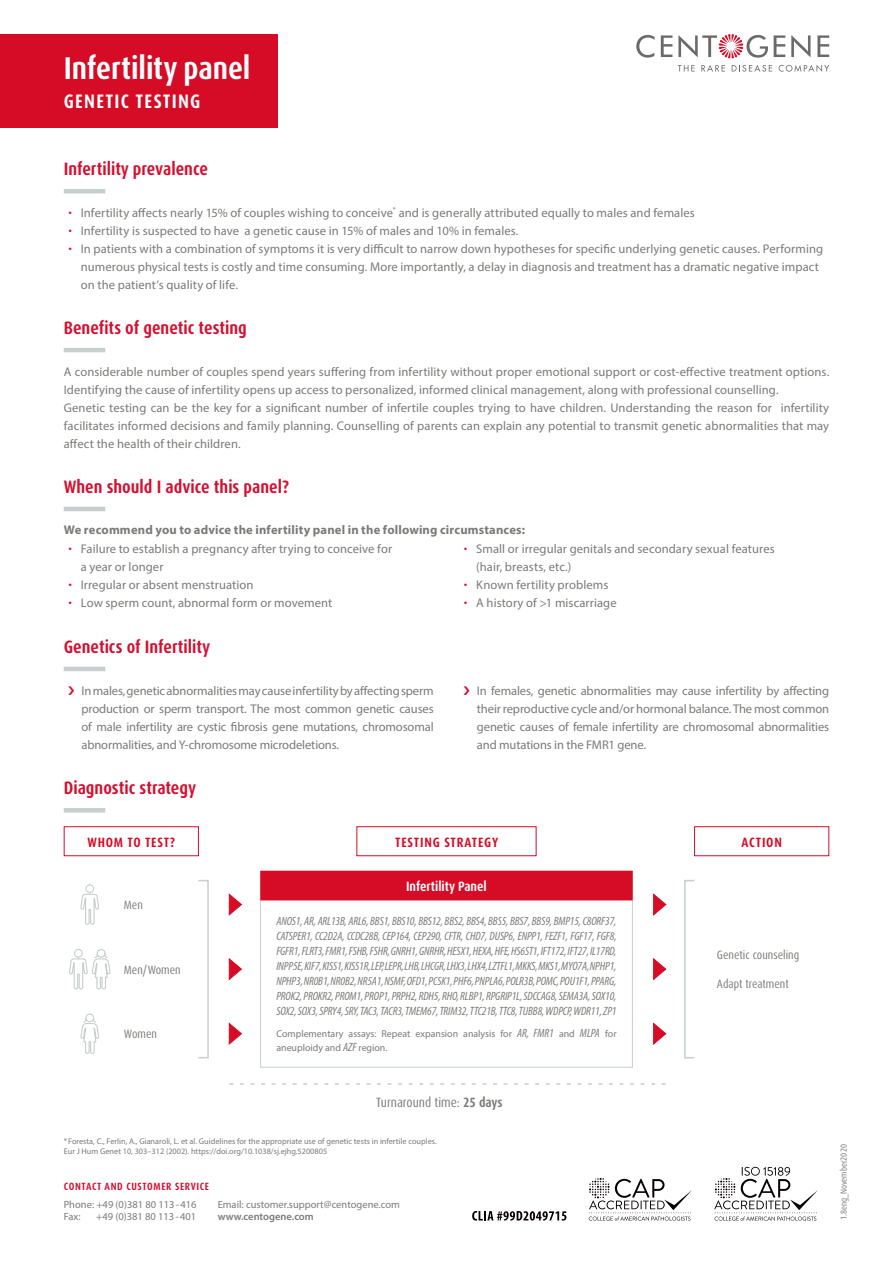
<style>
.page{position:relative;width:893px;height:1263px;background:#fff}
.page>*{position:absolute;margin:0;border:0;box-sizing:border-box;transform-origin:0 0}
.t1{font:700 condensed 31.5px "Dax OT";letter-spacing:-.005em;color:#fff}
.t2{font:700 condensed 19.5px "Dax OT";letter-spacing:.06em;color:#fff}
.t3{font:700 condensed 18px "Dax OT";color:#d41030}
.t4{font:700 condensed 13.5px "Dax OT";letter-spacing:.06em;color:#d60b26}
.t5{font:condensed 13.5px "Dax OT";color:#7a7b78}
.t6{font:700 condensed 13.5px "Dax OT";color:#fff}
.t7{font:12.6px/18px "Myriad Pro";letter-spacing:.005em;color:#7a7b78}
.t8{font:700 12.6px "Myriad Pro";letter-spacing:.01em;color:#7a7b78}
.t9{font:italic condensed 12px/15px "Myriad Pro";letter-spacing:-.01em;color:#7a7b78;text-align:justify}
.t10{font:condensed 12px "Dax OT";color:#7a7b78}
.t11{font:10.5px/12px "Myriad Pro";color:#7a7b78}
.t12{font:700 condensed 10.5px "Dax OT";letter-spacing:.06em;color:#d41030}
.t13{font:600 10.5px "Myriad Pro";color:#7a7b78}
.t14{font:9.9px/14.4px "Myriad Pro";color:#7a7b78}
.t15{font:condensed 8.85px "Dax OT";color:#7a7b78}
.t16{font:8.25px/9.9px "Myriad Pro";color:#7a7b78}
.s1{font-family:"Dax OT";font-stretch:condensed;font-size:13.5px;color:#d60b26}
.s2{font-style:italic;font-stretch:condensed;font-size:12px}
.s3{font-weight:700}
</style>
<div class="page">
<svg style="left:636px;top:35px;width:19px;height:23px"></svg>
<svg style="left:661px;top:35px;width:11px;height:22px"></svg>
<svg style="left:774px;top:35px;width:11px;height:22px"></svg>
<svg style="left:791px;top:35px;width:19px;height:22px"></svg>
<svg style="left:817px;top:35px;width:12px;height:22px"></svg>
<svg style="left:678px;top:65px;width:17px;height:6px"></svg>
<svg style="left:701px;top:65px;width:24px;height:6px"></svg>
<svg style="left:732px;top:65px;width:40px;height:7px"></svg>
<svg style="left:779px;top:65px;width:50px;height:7px"></svg>
<svg style="left:678px;top:34px;width:90px;height:25px"></svg>
<div style="left:0;top:34px;width:277px;height:94px;background:#d60b26"></div>
<svg style="left:589px;top:1178px;width:103px;height:42px"></svg>
<svg style="left:472px;top:1211px;width:94px;height:9px"></svg>
<svg style="left:714px;top:1167px;width:104px;height:53px"></svg>
<hr style="left:64px;top:189px;width:41px;height:4px;background:#c6cfcd">
<hr style="left:64px;top:507px;width:41px;height:4px;background:#c6cfcd">
<hr style="left:64px;top:348px;width:41px;height:4px;background:#c6cfcd">
<hr style="left:64px;top:808px;width:41px;height:4px;background:#c6cfcd">
<div style="left:64px;top:826px;width:135px;height:30px;border:1px solid #d60b26"></div>
<div style="left:694px;top:826px;width:135px;height:30px;border:1px solid #d60b26"></div>
<div style="left:356px;top:826px;width:180px;height:30px;border:1px solid #d60b26"></div>
<svg style="left:230px;top:1083px;width:435px;height:2px"></svg>
<svg style="left:80px;top:884px;width:19px;height:41px"></svg>
<svg style="left:69px;top:949px;width:42px;height:41px"></svg>
<svg style="left:80px;top:1013px;width:19px;height:41px"></svg>
<div style="left:198px;top:880px;width:11px;height:178px;border:2px solid #c6cfcd"></div>
<svg style="left:229px;top:894px;width:13px;height:21px"></svg>
<svg style="left:229px;top:958px;width:13px;height:22px"></svg>
<svg style="left:229px;top:1023px;width:13px;height:21px"></svg>
<div style="left:684px;top:880px;width:11px;height:178px;border:2px solid #c6cfcd"></div>
<svg style="left:653px;top:894px;width:13px;height:21px"></svg>
<svg style="left:653px;top:958px;width:13px;height:22px"></svg>
<svg style="left:653px;top:1023px;width:13px;height:21px"></svg>
<div style="left:260px;top:900px;width:373px;height:167px;border:1px solid #c6cfcd"></div>
<div style="left:260px;top:871px;width:373px;height:29px;background:#d60b26"></div>
<hr style="left:64px;top:667px;width:41px;height:4px;background:#c6cfcd">
<h1 class="t1" style="left:64px;top:48px;width:188px">Infertility panel</h1>
<h2 class="t2" style="left:64px;top:88px;width:138px">GENETIC TESTING</h2>
<h3 class="t3" style="left:64px;top:157px;width:146px">Infertility prevalence</h3>
<p class="t7" style="left:68px;top:203px;width:628px"><span class="s1">•</span> Infertility affects nearly 15% of couples wishing to conceive<sup>*</sup> and is generally attributed equally to males and females</p>
<p class="t7" style="left:68px;top:221px;width:452px"><span class="s1">•</span> Infertility is suspected to have a genetic cause in 15% of males and 10% in females.</p>
<p class="t7" style="left:81px;top:239px;width:744px;text-indent:-13px"><span class="s1">•</span> In patients with a combination of symptoms it is very difficult to narrow down hypotheses for specific underlying genetic causes. Performing numerous physical tests is costly and time consuming. More importantly, a delay in diagnosis and treatment has a dramatic negative impact on the patient’s quality of life.</p>
<h3 class="t3" style="left:64px;top:316px;width:185px">Benefits of genetic testing</h3>
<p class="t7" style="left:64px;top:362px;width:767px">A considerable number of couples spend years suffering from infertility without proper emotional support or cost-effective treatment options.<br>Identifying the cause of infertility opens up access to personalized, informed clinical management, along with professional counselling.<br>Genetic testing can be the key for a significant number of infertile couples trying to have children. Understanding the reason for infertility facilitates informed decisions and family planning. Counselling of parents can explain any potential to transmit genetic abnormalities that may affect the health of their children.</p>
<h3 class="t3" style="left:64px;top:475px;width:227px">When should I advice this panel?</h3>
<p class="t8" style="left:64px;top:522px;width:463px">We recommend you to advice the infertility panel in the following circumstances:</p>
<p class="t7" style="left:81px;top:539px;width:313px;text-indent:-13px"><span class="s1">•</span> Failure to establish a pregnancy after trying to conceive for a year or longer</p>
<p class="t7" style="left:68px;top:575px;width:187px"><span class="s1">•</span> Irregular or absent menstruation</p>
<p class="t7" style="left:68px;top:593px;width:266px"><span class="s1">•</span> Low sperm count, abnormal form or movement</p>
<p class="t7" style="left:476px;top:539px;width:300px;text-indent:-13px"><span class="s1">•</span> Small or irregular genitals and secondary sexual features (hair, breasts, etc.)</p>
<p class="t7" style="left:463px;top:575px;width:146px"><span class="s1">•</span> Known fertility problems</p>
<p class="t7" style="left:463px;top:593px;width:155px"><span class="s1">•</span> A history of &gt;1 miscarriage</p>
<h3 class="t3" style="left:64px;top:635px;width:148px">Genetics of Infertility</h3>
<p class="t7" style="left:81px;top:681px;width:354px;text-align:justify">In males, genetic abnormalities may cause infertility by affecting sperm production or sperm transport. The most common genetic causes of male infertility are cystic fibrosis gene mutations, chromosomal abnormalities, and Y-chromosome microdeletions.</p>
<p class="t7" style="left:477px;top:681px;width:354px;text-align:justify">In females, genetic abnormalities may cause infertility by affecting their reproductive cycle and/or hormonal balance. The most common genetic causes of female infertility are chromosomal abnormalities and mutations in the FMR1 gene.</p>
<h3 class="t3" style="left:64px;top:776px;width:134px">Diagnostic strategy</h3>
<p class="t4" style="left:87px;top:833px;width:89px">WHOM TO TEST?</p>
<p class="t4" style="left:395px;top:833px;width:105px">TESTING STRATEGY</p>
<p class="t4" style="left:741px;top:833px;width:42px">ACTION</p>
<p class="t10" style="left:124px;top:897px;width:20px">Men</p>
<p class="t10" style="left:124px;top:962px;width:58px">Men/Women</p>
<p class="t10" style="left:124px;top:1027px;width:35px">Women</p>
<p class="t6" style="left:406px;top:877px;width:82px">Infertility Panel</p>
<p class="t9" style="left:276px;top:913px;width:342px">ANOS1, AR, ARL13B, ARL6, BBS1, BBS10, BBS12, BBS2, BBS4, BBS5, BBS7, BBS9, BMP15, C8ORF37, CATSPER1, CC2D2A, CCDC28B, CEP164, CEP290, CFTR, CHD7, DUSP6, ENPP1, FEZF1, FGF17, FGF8, FGFR1, FLRT3, FMR1, FSHB, FSHR, GNRH1, GNRHR, HESX1, HEXA, HFE, HS6ST1, IFT172, IFT27, IL17RD, INPP5E, KIF7, KISS1, KISS1R, LEP, LEPR, LHB, LHCGR, LHX3, LHX4, LZTFL1, MKKS, MKS1, MYO7A, NPHP1, NPHP3, NR0B1, NR0B2, NR5A1, NSMF, OFD1, PCSK1, PHF6, PNPLA6, POLR3B, POMC, POU1F1, PPARG, PROK2, PROKR2, PROM1, PROP1, PRPH2, RDH5, RHO, RLBP1, RPGRIP1L, SDCCAG8, SEMA3A, SOX10, SOX2, SOX3, SPRY4, SRY, TAC3, TACR3, TMEM67, TRIM32, TTC21B, TTC8, TUBB8, WDPCP, WDR11, ZP1</p>
<p class="t14" style="left:276px;top:1026px;width:342px">Complementary assays: Repeat expansion analysis for <span class="s2">AR, FMR1</span> and <span class="s2">MLPA</span> for aneuploidy and <span class="s2">AZF</span> region.</p>
<p class="t10" style="left:717px;top:948px;width:84px">Genetic counseling</p>
<p class="t10" style="left:717px;top:976px;width:73px">Adapt treatment</p>
<p class="t5" style="left:376px;top:1094px;width:128px">Turnaround time: <span class="s3">25 days</span></p>
<p class="t16" style="left:64px;top:1136px;width:374px">* Foresta, C., Ferlin, A., Gianaroli, L. et al. Guidelines for the appropriate use of genetic tests in infertile couples.<br>Eur J Hum Genet 10, 303–312 (2002). https://doi.org/10.1038/sj.ejhg.5200805</p>
<p class="t12" style="left:64px;top:1180px;width:147px">CONTACT AND CUSTOMER SERVICE</p>
<p class="t11" style="left:64px;top:1198px;width:134px">Phone: +49 (0)381 80 113-416<br>Fax:</p>
<p class="t11" style="left:96px;top:1210px;width:102px">+49 (0)381 80 113-401</p>
<p class="t11" style="left:218px;top:1199px;width:184px">Email: customer.support@centogene.com</p>
<p class="t13" style="left:218px;top:1210px;width:98px">www.centogene.com</p>
<p class="t15" style="left:838px;top:1220px;width:78px;rotate:-90deg">1.8eng_November2020</p>
</div>
